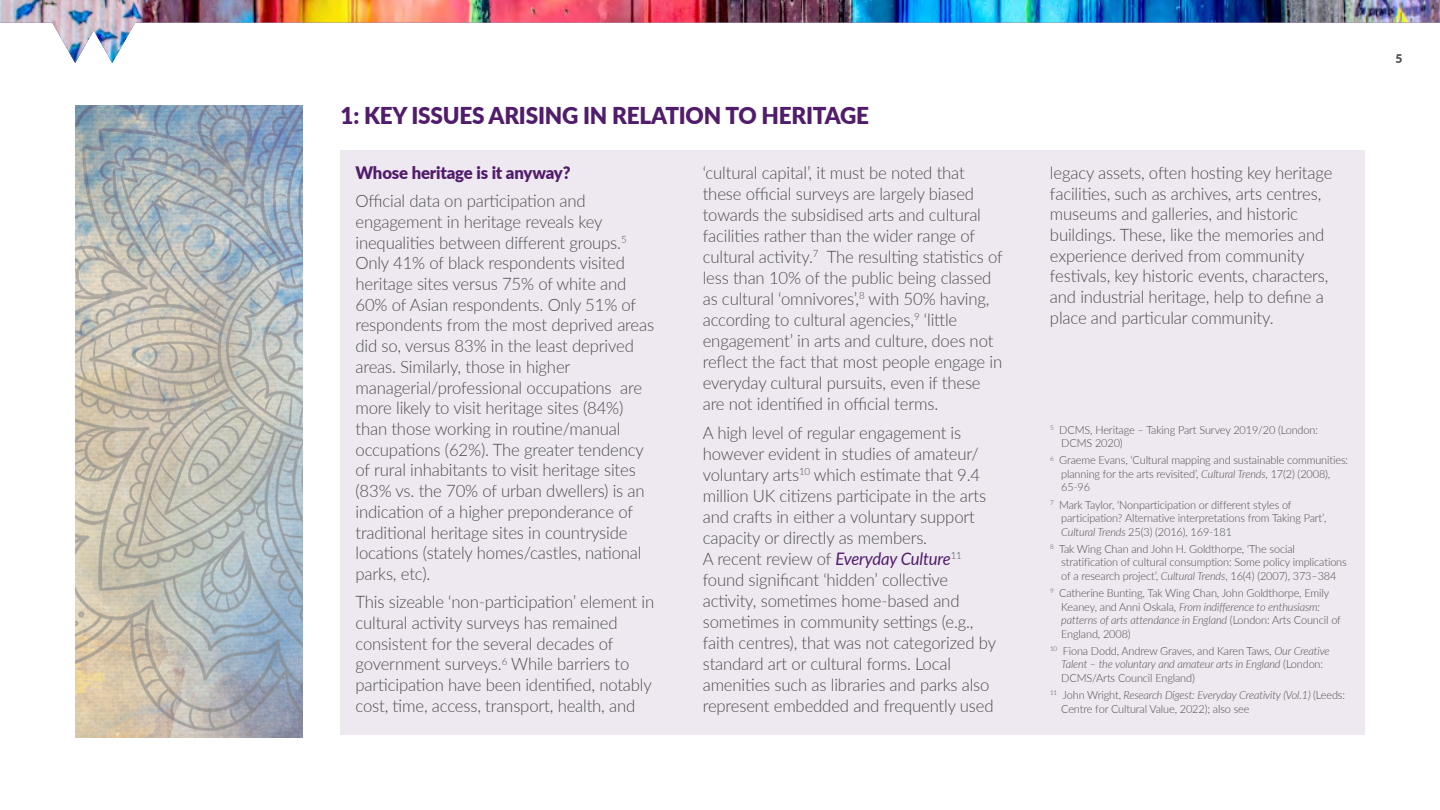
<style>
.page{position:relative;width:1440px;height:810px;background:#fff}
.page>*{position:absolute;margin:0;border:0;box-sizing:border-box;transform-origin:0 0}
.t1{font:900 23.25px "Lato";letter-spacing:-.01em;color:#511c6c}
.t2{font:300 17.25px/20.7px "Lato";letter-spacing:-.01em;color:#4d4d4d}
.t3{font:900 17.25px "Lato";letter-spacing:-.01em;color:#511c6c}
.t4{font:900 12px "Lato";color:#4d4d4d}
.t5{font:300 11.25px/13.5px "Lato";letter-spacing:-.01em;color:#4d4d4d}
.s1{font-weight:400;font-style:italic;color:#511c6c}
.s2{font-style:italic}
</style>
<div class="page">
<img style="left:0;top:0;width:1440px;height:63px">
<img style="left:75px;top:105px;width:228px;height:632px">
<div style="left:340px;top:150px;width:1025px;height:585px;background:#eee8f0"></div>
<h1 class="t1" style="left:340px;top:98px;width:530px">1: KEY ISSUES ARISING IN RELATION TO HERITAGE</h1>
<p class="t3" style="left:356px;top:160px;width:217px">Whose heritage is it anyway?</p>
<p class="t2" style="left:355px;top:190px;width:300px">Official data on participation and engagement in heritage reveals key inequalities between different groups.<sup>5<br></sup>Only 41% of black respondents visited heritage sites versus 75% of white and 60% of Asian respondents. Only 51% of respondents from the most deprived areas did so, versus 83% in the least deprived areas. Similarly, those in higher managerial/professional occupations are more likely to visit heritage sites (84%) than those working in routine/manual occupations (62%). The greater tendency of rural inhabitants to visit heritage sites (83% vs. the 70% of urban dwellers) is an indication of a higher preponderance of traditional heritage sites in countryside locations (stately homes/castles, national parks, etc).</p>
<p class="t2" style="left:355px;top:591px;width:300px">This sizeable ‘non-participation’ element in cultural activity surveys has remained consistent for the several decades of government surveys.<sup>6</sup> While barriers to participation have been identified, notably cost, time, access, transport, health, and</p>
<p class="t2" style="left:703px;top:162px;width:302px;line-height:21px">‘cultural capital’, it must be noted that these official surveys are largely biased towards the subsidised arts and cultural facilities rather than the wider range of cultural activity.<sup>7</sup> The resulting statistics of less than 10% of the public being classed as cultural ‘omnivores’,<sup>8</sup> with 50% having, according to cultural agencies,<sup>9</sup> ‘little engagement’ in arts and culture, does not reflect the fact that most people engage in everyday cultural pursuits, even if these are not identified in official terms.</p>
<p class="t2" style="left:703px;top:421px;width:295px;line-height:21px">A high level of regular engagement is however evident in studies of amateur/ voluntary arts<sup>10</sup> which estimate that 9.4 million UK citizens participate in the arts and crafts in either a voluntary support capacity or directly as members.<br>A recent review of <span class="s1">Everyday Culture</span><sup>11 </sup>found significant ‘hidden’ collective activity, sometimes home-based and sometimes in community settings (e.g., faith centres), that was not categorized by standard art or cultural forms. Local amenities such as libraries and parks also represent embedded and frequently used</p>
<p class="t2" style="left:1050px;top:162px;width:284px">legacy assets, often hosting key heritage facilities, such as archives, arts centres, museums and galleries, and historic buildings. These, like the memories and experience derived from community festivals, key historic events, characters, and industrial heritage, help to define a place and particular community.</p>
<p class="t5" style="left:1061px;top:422px;width:258px;text-indent:-11px"><sup>5</sup> DCMS, Heritage – Taking Part Survey 2019/20 (London:<br>DCMS 2020)</p>
<p class="t5" style="left:1061px;top:453px;width:288px;text-indent:-11px"><sup>6</sup> Graeme Evans, ‘Cultural mapping and sustainable communities: planning for the arts revisited’, <span class="s2">Cultural Trends</span>, 17(2) (2008),<br>65-96</p>
<p class="t5" style="left:1061px;top:497px;width:267px;text-indent:-11px"><sup>7</sup> Mark Taylor, ‘Nonparticipation or different styles of participation? Alternative interpretations from Taking Part’<span class="s2">,<br>Cultural Trends</span> 25(3) (2016), 169-181</p>
<p class="t5" style="left:1061px;top:542px;width:287px;text-indent:-11px"><sup>8</sup> Tak Wing Chan and John H. Goldthorpe, ‘The social stratification of cultural consumption: Some policy implications of a research project’, <span class="s2">Cultural Trends</span>, 16(4) (2007), 373–384</p>
<p class="t5" style="left:1061px;top:586px;width:281px;text-indent:-11px"><sup>9</sup> Catherine Bunting, Tak Wing Chan, John Goldthorpe, Emily Keaney, and Anni Oskala, <span class="s2">From indifference to enthusiasm: patterns of arts attendance in England</span> (London: Arts Council of England, 2008)</p>
<p class="t5" style="left:1061px;top:644px;width:270px;text-indent:-11px"><sup>10</sup> Fiona Dodd, Andrew Graves, and Karen Taws, <span class="s2">Our Creative<br>Talent – the voluntary and amateur arts in England</span> (London:<br>DCMS/Arts Council England)</p>
<p class="t5" style="left:1061px;top:688px;width:285px;text-indent:-11px"><sup>11</sup> John Wright, <span class="s2">Research Digest: Everyday Creativity (Vol.1)</span> (Leeds:<br>Centre for Cultural Value, 2022); also see</p>
<p class="t4" style="left:1396px;top:50px;width:8px">5</p>
</div>
